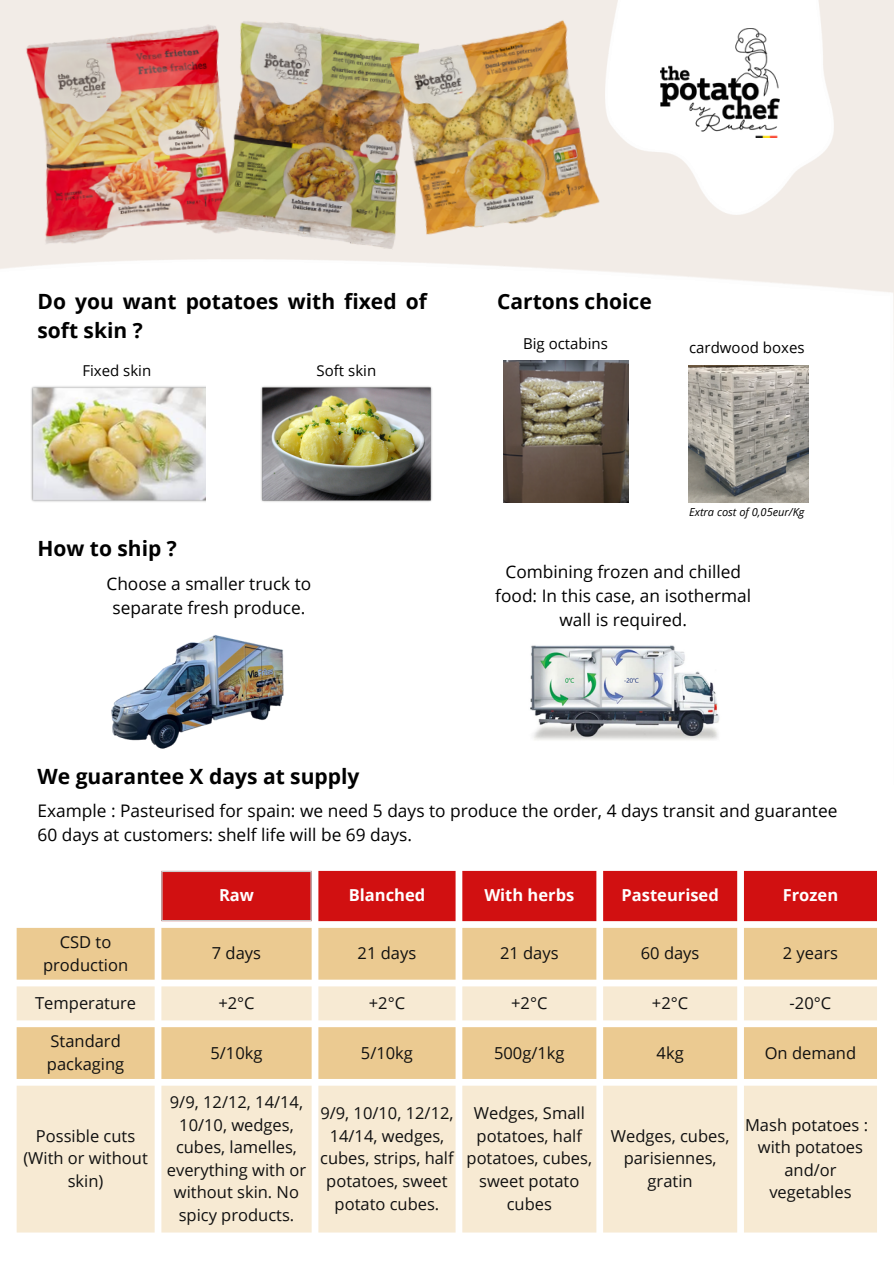
<style>
.page{position:relative;width:894px;height:1264px;background:#fff}
.page>*{position:absolute;margin:0;border:0;box-sizing:border-box;transform-origin:0 0}
.t1{font:700 21px/29.2px "Open Sans";color:#000}
.t2{font:17.25px/24px "Open Sans";color:#000;text-align:center}
.t3{font:16.5px/22.5px "Open Sans";color:#101010;text-align:center}
.t4{font:700 16.5px "Open Sans";color:#fff}
.t5{font:15px "Open Sans";color:#000}
.t6{font:italic 11.1px "Open Sans";color:#000}
</style>
<div class="page">
<div style="left:0;top:0;width:893px;height:1263px;background:#f2ece7"></div>
<div style="left:0;top:260px;width:893px;height:1003px;background:#fff"></div>
<div style="left:17px;top:870px;width:138px;height:51px;background:#fff"></div>
<div style="left:162px;top:870px;width:714px;height:51px;background:#d11011"></div>
<svg style="left:17px;top:927px;width:859px;height:59px;background:#eed2a2"></svg>
<svg style="left:17px;top:986px;width:859px;height:246px;background:#f5e5c9"></svg>
<hr style="left:161px;top:872px;width:1px;height:48px;background:#ccc">
<hr style="left:310px;top:872px;width:1px;height:48px;background:#ccc">
<hr style="left:161px;top:870px;width:150px;height:2px;background:#ccc">
<hr style="left:161px;top:920px;width:150px;height:1px;background:#ccc">
<img style="left:605px;top:0;width:228px;height:215px">
<img style="left:660px;top:28px;width:119px;height:109px">
<img style="left:26px;top:25px;width:183px;height:219px">
<img style="left:209px;top:21px;width:179px;height:228px">
<img style="left:388px;top:20px;width:212px;height:229px">
<img style="left:27px;top:384px;width:179px;height:119px">
<img style="left:257px;top:384px;width:178px;height:119px">
<img style="left:503px;top:361px;width:125px;height:141px">
<img style="left:688px;top:365px;width:120px;height:137px">
<img style="left:522px;top:615px;width:202px;height:135px">
<img style="left:112px;top:624px;width:181px;height:135px">
<p class="t1" style="left:37px;top:286px;width:391px">Do you want potatoes with fixed of soft skin ?</p>
<p class="t1" style="left:497px;top:286px;width:156px">Cartons choice</p>
<p class="t5" style="left:523px;top:333px;width:86px">Big octabins</p>
<p class="t5" style="left:689px;top:337px;width:117px">cardwood boxes</p>
<p class="t5" style="left:82px;top:360px;width:70px">Fixed skin</p>
<p class="t5" style="left:316px;top:360px;width:61px">Soft skin</p>
<p class="t1" style="left:37px;top:533px;width:141px">How to ship ?</p>
<p class="t2" style="left:106px;top:571px;width:206px">Choose a smaller truck to separate fresh produce.</p>
<p class="t6" style="left:689px;top:504px;width:117px">Extra cost of 0,05eur/Kg</p>
<p class="t2" style="left:495px;top:559px;width:257px">Combining frozen and chilled food: In this case, an isothermal wall is required.</p>
<p class="t1" style="left:37px;top:761px;width:323px">We guarantee X days at supply</p>
<p class="t2" style="left:37px;top:798px;width:801px;text-align:left">Example : Pasteurised for spain: we need 5 days to produce the order, 4 days transit and guarantee<br>60 days at customers: shelf life will be 69 days.</p>
<p class="t4" style="left:219px;top:883px;width:36px">Raw</p>
<p class="t4" style="left:348px;top:883px;width:78px">Blanched</p>
<p class="t4" style="left:484px;top:883px;width:91px">With herbs</p>
<p class="t4" style="left:621px;top:883px;width:99px">Pasteurised</p>
<p class="t4" style="left:782px;top:883px;width:57px">Frozen</p>
<p class="t3" style="left:43px;top:930px;width:86px">CSD to production</p>
<h1 class="t3" style="left:212px;top:941px;width:51px">7 days</h1>
<h3 class="t3" style="left:357px;top:941px;width:60px">21 days</h3>
<p class="t3" style="left:500px;top:941px;width:60px">21 days</p>
<h3 class="t3" style="left:640px;top:941px;width:60px">60 days</h3>
<p class="t3" style="left:782px;top:941px;width:57px">2 years</p>
<h1 class="t3" style="left:35px;top:991px;width:102px">Temperature</h1>
<h3 class="t3" style="left:218px;top:991px;width:38px">+2°C</h3>
<p class="t3" style="left:368px;top:991px;width:38px">+2°C</p>
<h3 class="t3" style="left:511px;top:991px;width:38px">+2°C</h3>
<p class="t3" style="left:651px;top:991px;width:38px">+2°C</p>
<p class="t3" style="left:789px;top:991px;width:43px">-20°C</p>
<h1 class="t3" style="left:47px;top:1029px;width:79px;text-align:left">Standard packaging</h1>
<h2 class="t3" style="left:210px;top:1041px;width:54px">5/10kg</h2>
<p class="t3" style="left:361px;top:1041px;width:54px">5/10kg</p>
<h2 class="t3" style="left:494px;top:1041px;width:72px">500g/1kg</h2>
<p class="t3" style="left:656px;top:1041px;width:29px">4kg</p>
<h1 class="t3" style="left:764px;top:1041px;width:93px">On demand</h1>
<h2 class="t3" style="left:36px;top:1124px;width:101px">Possible cuts</h2>
<p class="t3" style="left:23px;top:1146px;width:126px">(With or without skin)</p>
<p class="t3" style="left:167px;top:1090px;width:141px">9/9, 12/12, 14/14,<br>10/10, wedges, cubes, lamelles, everything with or without skin. No spicy products.</p>
<p class="t3" style="left:320px;top:1101px;width:135px">9/9, 10/10, 12/12,<br>14/14, wedges, cubes, strips, half potatoes, sweet potato cubes.</p>
<p class="t3" style="left:466px;top:1101px;width:127px">Wedges, Small potatoes, half potatoes, cubes, sweet potato cubes</p>
<p class="t3" style="left:610px;top:1124px;width:120px">Wedges, cubes, parisiennes, gratin</p>
<p class="t3" style="left:744px;top:1113px;width:124px">Mash potatoes : with potatoes and/or vegetables</p>
</div>
